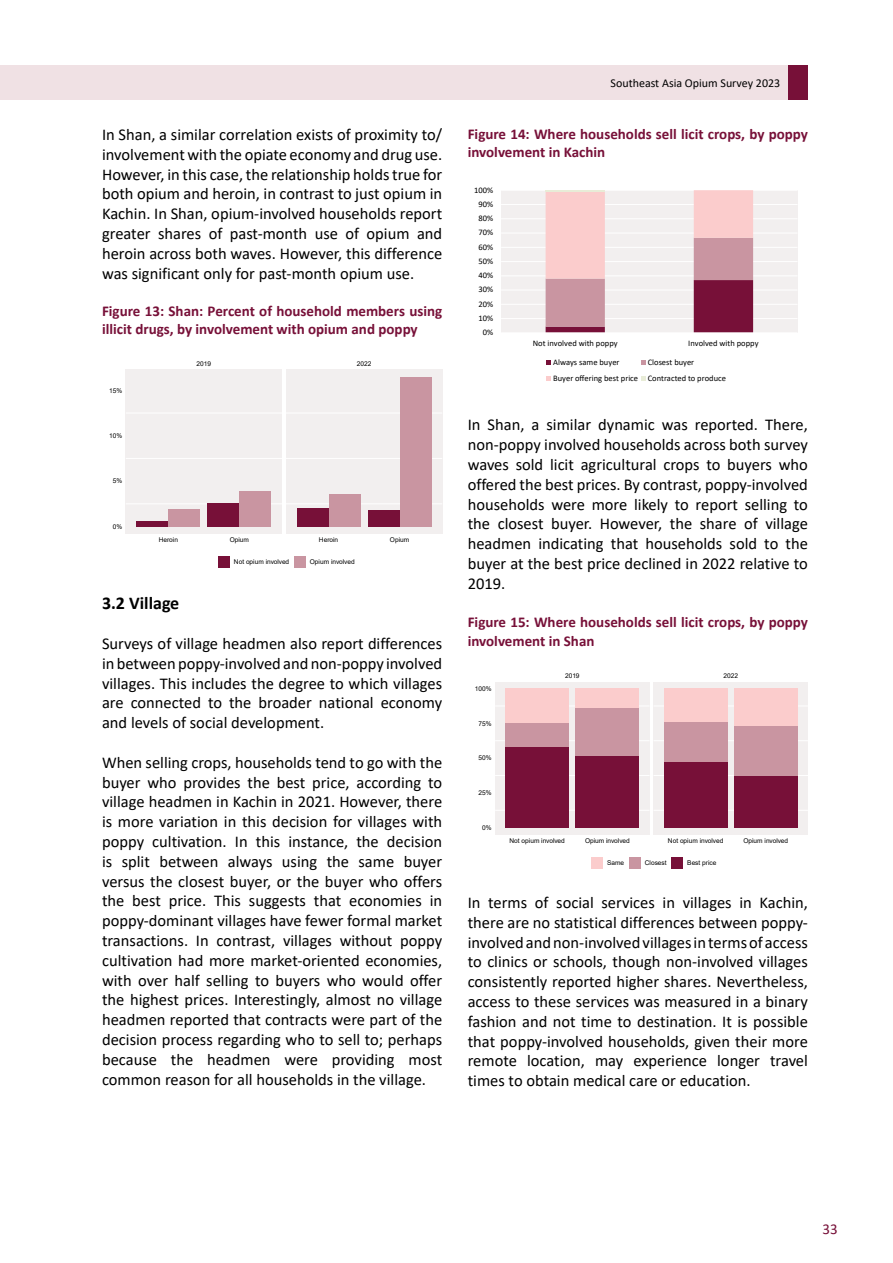
<style>
.page{position:relative;width:893px;height:1263px;background:#fff}
.page>*{position:absolute;margin:0;border:0;box-sizing:border-box;transform-origin:0 0}
.t1{font:700 18px "Calibri";color:#000}
.t2{font:16.5px/19.8px "Calibri";color:#000;text-align:justify}
.t3{font:700 15px/18px "Calibri";color:#771038}
.t4{font:15px "Calibri";color:#771038}
.t5{font:12px "Calibri";color:#000}
.t6{font:8.55px/15.9px "Calibri";color:#000}
.t7{font:6.6px "Arial";color:#000}
</style>
<div class="page">
<div style="left:0;top:65px;width:789px;height:34px;background:#f0e1e4"></div>
<div style="left:789px;top:65px;width:19px;height:34px;background:#771038"></div>
<div style="left:126px;top:370px;width:156px;height:164px;background:#f2efef"></div>
<hr style="left:126px;top:504px;width:156px;height:1px;background:#fff">
<hr style="left:126px;top:458px;width:156px;height:1px;background:#fff">
<hr style="left:126px;top:413px;width:156px;height:1px;background:#fff">
<div style="left:207px;top:503px;width:32px;height:23px;background:#771038"></div>
<div style="left:136px;top:521px;width:32px;height:5px;background:#771038"></div>
<div style="left:239px;top:491px;width:32px;height:35px;background:#c995a1"></div>
<div style="left:168px;top:509px;width:32px;height:17px;background:#c995a1"></div>
<div style="left:286px;top:370px;width:156px;height:164px;background:#f2efef"></div>
<hr style="left:286px;top:504px;width:156px;height:1px;background:#fff">
<hr style="left:286px;top:458px;width:156px;height:1px;background:#fff">
<hr style="left:286px;top:413px;width:156px;height:1px;background:#fff">
<div style="left:368px;top:510px;width:32px;height:16px;background:#771038"></div>
<div style="left:297px;top:508px;width:32px;height:18px;background:#771038"></div>
<div style="left:400px;top:377px;width:32px;height:149px;background:#c995a1"></div>
<div style="left:329px;top:494px;width:32px;height:32px;background:#c995a1"></div>
<div style="left:218px;top:556px;width:11px;height:12px;background:#771038"></div>
<div style="left:294px;top:556px;width:11px;height:12px;background:#c995a1"></div>
<div style="left:501px;top:190px;width:296px;height:143px;background:#f2efef"></div>
<hr style="left:501px;top:190px;width:296px;height:1px;background:#fff">
<hr style="left:501px;top:204px;width:296px;height:1px;background:#fff">
<hr style="left:501px;top:218px;width:296px;height:1px;background:#fff">
<hr style="left:501px;top:233px;width:296px;height:1px;background:#fff">
<hr style="left:501px;top:247px;width:296px;height:1px;background:#fff">
<hr style="left:501px;top:261px;width:296px;height:1px;background:#fff">
<hr style="left:501px;top:275px;width:296px;height:1px;background:#fff">
<hr style="left:501px;top:290px;width:296px;height:1px;background:#fff">
<hr style="left:501px;top:304px;width:296px;height:1px;background:#fff">
<hr style="left:501px;top:318px;width:296px;height:1px;background:#fff">
<svg style="left:546px;top:190px;width:207px;height:142px"></svg>
<hr style="left:546px;top:190px;width:59px;height:2px;background:#e8ecd7">
<hr style="left:501px;top:332px;width:296px;height:1px;background:#fff">
<svg style="left:546px;top:360px;width:5px;height:5px"></svg>
<svg style="left:641px;top:360px;width:5px;height:5px"></svg>
<svg style="left:546px;top:376px;width:5px;height:5px"></svg>
<svg style="left:641px;top:376px;width:5px;height:5px"></svg>
<div style="left:495px;top:682px;width:154px;height:152px;background:#f2efef"></div>
<hr style="left:495px;top:810px;width:154px;height:1px;background:#fff">
<hr style="left:495px;top:775px;width:154px;height:1px;background:#fff">
<hr style="left:495px;top:740px;width:154px;height:1px;background:#fff">
<hr style="left:495px;top:706px;width:154px;height:1px;background:#fff">
<div style="left:506px;top:689px;width:63px;height:34px;background:#fbcccc"></div>
<div style="left:506px;top:723px;width:63px;height:24px;background:#c995a1"></div>
<div style="left:506px;top:747px;width:63px;height:81px;background:#771038"></div>
<div style="left:576px;top:689px;width:63px;height:20px;background:#fbcccc"></div>
<div style="left:576px;top:709px;width:63px;height:47px;background:#c995a1"></div>
<div style="left:576px;top:756px;width:63px;height:72px;background:#771038"></div>
<div style="left:653px;top:682px;width:155px;height:152px;background:#f2efef"></div>
<hr style="left:653px;top:810px;width:155px;height:1px;background:#fff">
<hr style="left:653px;top:775px;width:155px;height:1px;background:#fff">
<hr style="left:653px;top:740px;width:155px;height:1px;background:#fff">
<hr style="left:653px;top:706px;width:155px;height:1px;background:#fff">
<div style="left:664px;top:689px;width:63px;height:33px;background:#fbcccc"></div>
<div style="left:664px;top:722px;width:63px;height:40px;background:#c995a1"></div>
<div style="left:664px;top:762px;width:63px;height:66px;background:#771038"></div>
<div style="left:734px;top:689px;width:63px;height:38px;background:#fbcccc"></div>
<div style="left:734px;top:727px;width:63px;height:49px;background:#c995a1"></div>
<div style="left:734px;top:776px;width:63px;height:52px;background:#771038"></div>
<div style="left:591px;top:857px;width:12px;height:11px;background:#fbcccc"></div>
<div style="left:629px;top:857px;width:11px;height:11px;background:#c995a1"></div>
<div style="left:671px;top:857px;width:12px;height:11px;background:#771038"></div>
<p class="t2" style="left:102px;top:124px;width:342px">In Shan, a similar correlation exists of proximity to/ involvement with the opiate economy and drug use.<br>However, in this case, the relationship holds true for both opium and heroin, in contrast to just opium in Kachin. In Shan, opium-involved households report greater shares of past-month use of opium and heroin across both waves. However, this difference was significant only for past-month opium use.</p>
<p class="t3" style="left:102px;top:302px;width:342px">Figure 13: Shan: Percent of household members using illicit drugs, by involvement with opium and poppy</p>
<p class="t7" style="left:197px;top:359px;width:16px">2019</p>
<p class="t7" style="left:357px;top:359px;width:16px">2022</p>
<p class="t7" style="left:109px;top:386px;width:15px">15%</p>
<p class="t7" style="left:109px;top:431px;width:15px">10%</p>
<p class="t7" style="left:113px;top:477px;width:11px">5%</p>
<p class="t7" style="left:113px;top:522px;width:11px">0%</p>
<p class="t7" style="left:159px;top:535px;width:21px">Heroin</p>
<p class="t7" style="left:230px;top:535px;width:21px">Opium</p>
<p class="t7" style="left:319px;top:535px;width:21px">Heroin</p>
<p class="t7" style="left:390px;top:535px;width:21px">Opium</p>
<p class="t7" style="left:234px;top:557px;width:57px">Not opium involved</p>
<p class="t7" style="left:310px;top:557px;width:46px">Opium involved</p>
<p class="t1" style="left:102px;top:591px;width:79px">3.2 Village</p>
<p class="t2" style="left:102px;top:633px;width:342px">Surveys of village headmen also report differences in between poppy-involved and non-poppy involved villages. This includes the degree to which villages are connected to the broader national economy and levels of social development.</p>
<p class="t2" style="left:102px;top:752px;width:342px">When selling crops, households tend to go with the buyer who provides the best price, according to village headmen in Kachin in 2021. However, there is more variation in this decision for villages with poppy cultivation. In this instance, the decision is split between always using the same buyer versus the closest buyer, or the buyer who offers the best price. This suggests that economies in poppy-dominant villages have fewer formal market transactions. In contrast, villages without poppy cultivation had more market-oriented economies, with over half selling to buyers who would offer the highest prices. Interestingly, almost no village headmen reported that contracts were part of the decision process regarding who to sell to; perhaps because the headmen were providing most common reason for all households in the village.</p>
<p class="t5" style="left:611px;top:74px;width:171px">Southeast Asia Opium Survey 2023</p>
<p class="t3" style="left:468px;top:125px;width:342px">Figure 14: Where households sell licit crops, by poppy involvement in Kachin</p>
<p class="t6" style="left:474px;top:182px;width:20px">100%</p>
<p class="t6" style="left:479px;top:196px;width:16px">90%</p>
<p class="t6" style="left:479px;top:210px;width:16px">80%</p>
<p class="t6" style="left:479px;top:224px;width:16px">70%</p>
<p class="t6" style="left:479px;top:239px;width:16px">60%</p>
<p class="t6" style="left:479px;top:253px;width:16px">50%</p>
<p class="t6" style="left:479px;top:267px;width:16px">40%</p>
<p class="t6" style="left:479px;top:281px;width:16px">30%</p>
<p class="t6" style="left:479px;top:296px;width:16px">20%</p>
<p class="t6" style="left:479px;top:310px;width:16px">10%</p>
<p class="t6" style="left:483px;top:324px;width:12px">0%</p>
<p class="t6" style="left:533px;top:335px;width:86px">Not involved with poppy</p>
<p class="t6" style="left:688px;top:335px;width:72px">Involved with poppy</p>
<p class="t6" style="left:553px;top:354px;width:68px">Always same buyer</p>
<p class="t6" style="left:553px;top:354px;width:174px;text-indent:95px">Closest buyer<br>Buyer offering best price Contracted to produce</p>
<p class="t2" style="left:468px;top:415px;width:342px">In Shan, a similar dynamic was reported. There, non-poppy involved households across both survey waves sold licit agricultural crops to buyers who offered the best prices. By contrast, poppy-involved households were more likely to report selling to the closest buyer. However, the share of village headmen indicating that households sold to the buyer at the best price declined in 2022 relative to 2019.</p>
<p class="t3" style="left:468px;top:612px;width:342px;line-height:19.8px">Figure 15: Where households sell licit crops, by poppy involvement in Shan</p>
<p class="t7" style="left:565px;top:671px;width:16px">2019</p>
<p class="t7" style="left:723px;top:671px;width:16px">2022</p>
<p class="t7" style="left:475px;top:684px;width:18px">100%</p>
<p class="t7" style="left:478px;top:719px;width:15px">75%</p>
<p class="t7" style="left:478px;top:754px;width:15px">50%</p>
<p class="t7" style="left:478px;top:788px;width:15px">25%</p>
<p class="t7" style="left:482px;top:823px;width:11px">0%</p>
<p class="t7" style="left:510px;top:836px;width:57px">Not opium involved</p>
<p class="t7" style="left:585px;top:836px;width:46px">Opium involved</p>
<p class="t7" style="left:668px;top:836px;width:57px">Not opium involved</p>
<p class="t7" style="left:743px;top:836px;width:46px">Opium involved</p>
<p class="t7" style="left:607px;top:858px;width:19px">Same</p>
<p class="t7" style="left:645px;top:858px;width:23px">Closest</p>
<p class="t7" style="left:687px;top:858px;width:31px">Best price</p>
<p class="t2" style="left:468px;top:892px;width:342px">In terms of social services in villages in Kachin, there are no statistical differences between poppy&shy;involved and non-involved villages in terms of access to clinics or schools, though non-involved villages consistently reported higher shares. Nevertheless, access to these services was measured in a binary fashion and not time to destination. It is possible that poppy-involved households, given their more remote location, may experience longer travel times to obtain medical care or education.</p>
<p class="t4" style="left:823px;top:1218px;width:17px">33</p>
</div>
